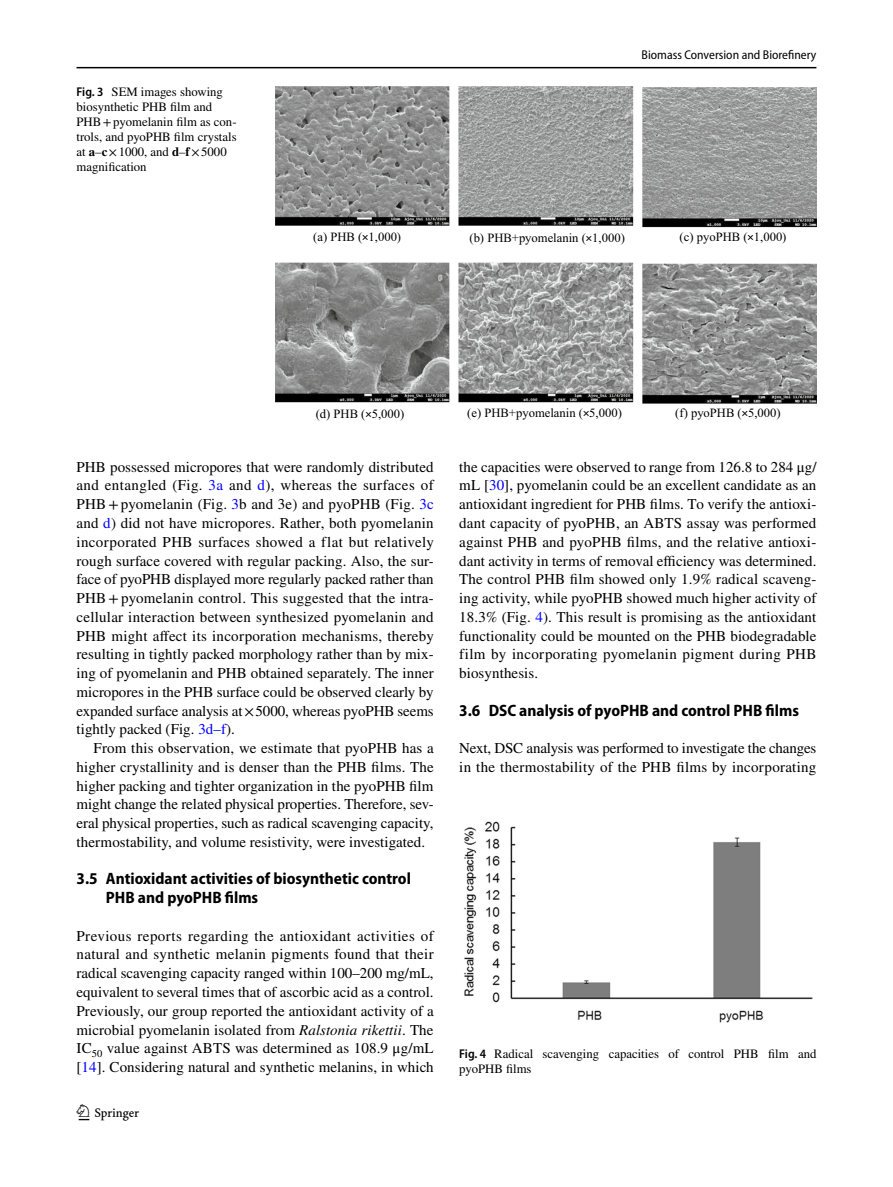
<style>
.page{position:relative;width:893px;height:1187px;background:#fff}
.page>*{position:absolute;margin:0;border:0;box-sizing:border-box;transform-origin:0 0}
.t1{font:22.5px "Springnew Regular 2";color:#000}
.t2{font:700 semi-condensed 16.5px/18.8px "Myriad Pro";color:#000}
.t3{font:15px/18.8px "STIX";letter-spacing:.005em;color:#000;text-align:justify}
.t4{font:12.75px/15px "STIX";color:#000}
.t5{font:semi-condensed 12.75px "Myriad Pro";color:#000}
.t6{font:12.6px "Times New Roman PSMT3";color:#000}
.s1{font-family:"Myriad Pro";font-weight:600;font-stretch:semi-condensed}
.s2{font-weight:700}
.s3{font-family:"Calibri"}
.s4{color:#00f}
.s5{font-style:italic}
</style>
<div class="page">
<hr style="left:77px;top:67px;width:739px;height:1px;background:#000">
<img style="left:276px;top:87px;width:540px;height:316px">
<img style="left:464px;top:821px;width:348px;height:201px">
<p class="t4" style="left:77px;top:85px;width:162px"><span class="s1">Fig. 3</span> SEM images showing biosynthetic PHB film and<br>PHB+pyomelanin film as con&shy;trols, and pyoPHB film crystals at <span class="s2">a</span>–<span class="s2">c</span>×1000, and <span class="s2">d</span>–<span class="s2">f</span>×5000 magnification</p>
<p class="t6" style="left:313px;top:229px;width:89px">(a) PHB (<span class="s3">×</span>1,000)</p>
<p class="t5" style="left:642px;top:48px;width:176px">Biomass Conversion and Biorefinery</p>
<p class="t6" style="left:469px;top:229px;width:157px">(b) PHB+pyomelanin (<span class="s3">×</span>1,000)</p>
<p class="t6" style="left:680px;top:229px;width:108px">(c) pyoPHB (<span class="s3">×</span>1,000)</p>
<p class="t6" style="left:316px;top:405px;width:90px">(d) PHB (<span class="s3">×</span>5,000)</p>
<p class="t3" style="left:77px;top:458px;width:359px">PHB possessed micropores that were randomly distributed and entangled (Fig. <span class="s4">3a</span> and <span class="s4">d</span>), whereas the surfaces of PHB+pyomelanin (Fig. <span class="s4">3</span>b and 3e) and pyoPHB (Fig. <span class="s4">3c </span>and <span class="s4">d</span>) did not have micropores. Rather, both pyomelanin incorporated PHB surfaces showed a flat but relatively rough surface covered with regular packing. Also, the sur&shy;face of pyoPHB displayed more regularly packed rather than PHB+pyomelanin control. This suggested that the intra&shy;cellular interaction between synthesized pyomelanin and PHB might affect its incorporation mechanisms, thereby resulting in tightly packed morphology rather than by mix&shy;ing of pyomelanin and PHB obtained separately. The inner micropores in the PHB surface could be observed clearly by expanded surface analysis at×5000, whereas pyoPHB seems tightly packed (Fig. <span class="s4">3d–f</span>).</p>
<p class="t3" style="left:77px;top:739px;width:359px;text-indent:17px">From this observation, we estimate that pyoPHB has a higher crystallinity and is denser than the PHB films. The higher packing and tighter organization in the pyoPHB film might change the related physical properties. Therefore, sev&shy;eral physical properties, such as radical scavenging capacity, thermostability, and volume resistivity, were investigated.</p>
<p class="t2" style="left:106px;top:869px;width:307px;text-indent:-29px">3.5 Antioxidant activities of biosynthetic control<br>PHB and pyoPHB films</p>
<p class="t3" style="left:77px;top:927px;width:359px">Previous reports regarding the antioxidant activities of natural and synthetic melanin pigments found that their radical scavenging capacity ranged within 100–200 mg/mL, equivalent to several times that of ascorbic acid as a control.<br>Previously, our group reported the antioxidant activity of a microbial pyomelanin isolated from <span class="s5">Ralstonia rikettii</span>. The IC<sub>50</sub> value against ABTS was determined as 108.9 μg/mL [<span class="s4">14</span>]. Considering natural and synthetic melanins, in which</p>
<h1 class="t1" style="left:79px;top:1104px;width:62px">1 3</h1>
<p class="t6" style="left:467px;top:404px;width:156px">(e) PHB+pyomelanin (<span class="s3">×</span>5,000)</p>
<p class="t6" style="left:675px;top:404px;width:107px">(f) pyoPHB (<span class="s3">×</span>5,000)</p>
<p class="t3" style="left:459px;top:458px;width:359px">the capacities were observed to range from 126.8 to 284 μg/ mL [<span class="s4">30</span>], pyomelanin could be an excellent candidate as an antioxidant ingredient for PHB films. To verify the antioxi&shy;dant capacity of pyoPHB, an ABTS assay was performed against PHB and pyoPHB films, and the relative antioxi&shy;dant activity in terms of removal efficiency was determined.<br>The control PHB film showed only 1.9% radical scaveng&shy;ing activity, while pyoPHB showed much higher activity of 18.3% (Fig. <span class="s4">4</span>). This result is promising as the antioxidant functionality could be mounted on the PHB biodegradable film by incorporating pyomelanin pigment during PHB biosynthesis.</p>
<p class="t2" style="left:459px;top:700px;width:341px">3.6 DSC analysis of pyoPHB and control PHB films</p>
<p class="t3" style="left:459px;top:739px;width:359px">Next, DSC analysis was performed to investigate the changes in the thermostability of the PHB films by incorporating</p>
<p class="t4" style="left:459px;top:1046px;width:359px"><span class="s1">Fig. 4</span> Radical scavenging capacities of control PHB film and pyoPHB films</p>
</div>
